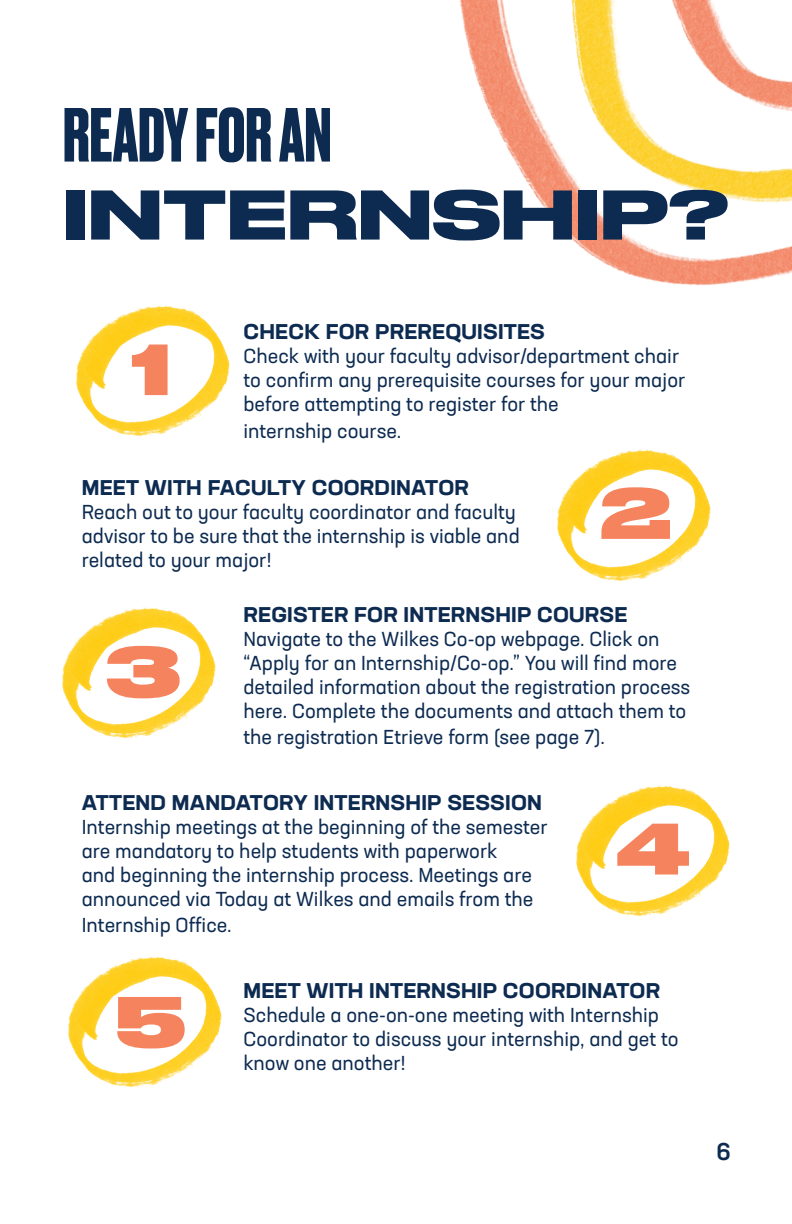
<style>
.page{position:relative;width:792px;height:1224px;background:#fff}
.page>*{position:absolute;margin:0;border:0;box-sizing:border-box;transform-origin:0 0}
.t1{font:700 72px "Druk";color:#0d2b51}
.t2{font:800 68px "Druk Wide";color:#f5835d}
.t3{font:700 66px "Druk Wide";color:#0d2b51}
.t4{font:500 24px "Neusa Next Pro";color:#0d2b51}
.t5{font:700 expanded 21px "Neusa Next Pro";letter-spacing:.01em;color:#0d2b51}
.t6{font:20px/24px "Neusa Next Pro";color:#0d2b51}
</style>
<div class="page">
<img style="left:460px;top:0;width:332px;height:286px">
<img style="left:76px;top:305px;width:154px;height:132px">
<img style="left:557px;top:449px;width:154px;height:133px">
<img style="left:62px;top:607px;width:154px;height:132px">
<img style="left:576px;top:785px;width:154px;height:132px">
<img style="left:68px;top:956px;width:154px;height:132px">
<h1 class="t1" style="left:63px;top:86px;width:270px">READY FOR AN</h1>
<h3 class="t3" style="left:63px;top:160px;width:667px">INTERNSHIP?</h3>
<h2 class="t2" style="left:131px;top:313px;width:41px">1</h2>
<p class="t5" style="left:244px;top:318px;width:303px">CHECK FOR PREREQUISITES</p>
<p class="t6" style="left:243px;top:344px;width:443px">Check with your faculty advisor/department chair to confirm any prerequisite courses for your major before attempting to register for the</p>
<p class="t6" style="left:243px;top:418px;width:159px">internship course.</p>
<p class="t5" style="left:82px;top:473px;width:389px">MEET WITH FACULTY COORDINATOR</p>
<p class="t6" style="left:82px;top:499px;width:439px">Reach out to your faculty coordinator and faculty advisor to be sure that the internship is viable and related to your major!</p>
<h2 class="t2" style="left:600px;top:457px;width:73px">2</h2>
<h2 class="t2" style="left:106px;top:615px;width:75px">3</h2>
<p class="t5" style="left:244px;top:600px;width:385px">REGISTER FOR INTERNSHIP COURSE</p>
<p class="t6" style="left:243px;top:626px;width:448px">Navigate to the Wilkes Co-op webpage. Click on “Apply for an Internship/Co-op.” You will find more detailed information about the registration process here. Complete the documents and attach them to</p>
<p class="t6" style="left:243px;top:725px;width:363px">the registration Etrieve form (see page 7).</p>
<p class="t5" style="left:82px;top:788px;width:462px">ATTEND MANDATORY INTERNSHIP SESSION</p>
<p class="t6" style="left:82px;top:814px;width:467px">Internship meetings at the beginning of the semester are mandatory to help students with paperwork<br>and beginning the internship process. Meetings are announced via Today at Wilkes and emails from the</p>
<p class="t6" style="left:82px;top:913px;width:151px">Internship Office.</p>
<h2 class="t2" style="left:617px;top:793px;width:75px">4</h2>
<h2 class="t2" style="left:116px;top:966px;width:72px">5</h2>
<p class="t5" style="left:244px;top:977px;width:418px">MEET WITH INTERNSHIP COORDINATOR</p>
<p class="t6" style="left:243px;top:1002px;width:437px">Schedule a one-on-one meeting with Internship<br>Coordinator to discuss your internship, and get to</p>
<p class="t6" style="left:243px;top:1050px;width:164px">know one another!</p>
<p class="t4" style="left:717px;top:1137px;width:16px">6</p>
</div>
